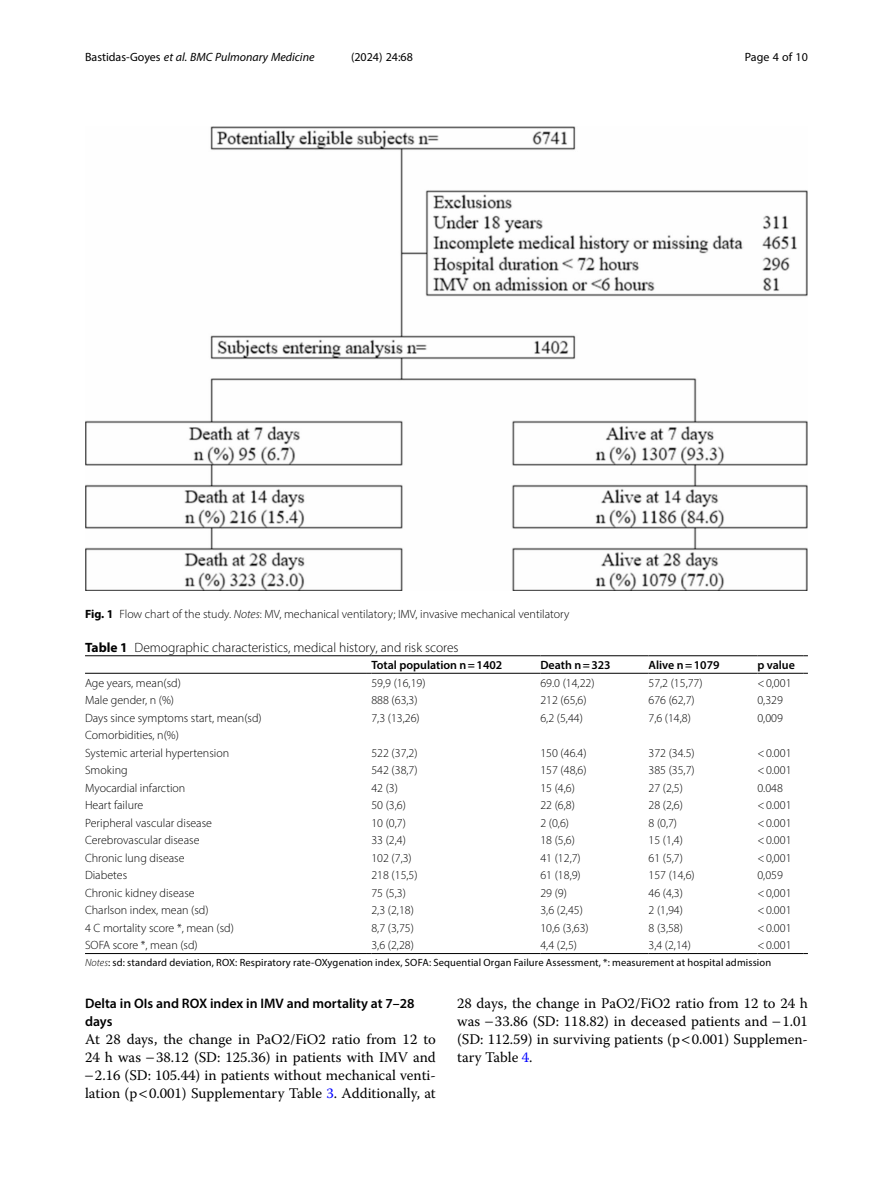
<style>
.page{position:relative;width:893px;height:1191px;background:#fff}
.page>*{position:absolute;margin:0;border:0;box-sizing:border-box;transform-origin:0 0}
.Body_Text{font:14.7px/18px "Warnock Pro";color:#000;text-align:justify}
.Head_2{font:600 13.8px/18px "Myriad Pro";color:#000}
.Table_Caption{font:300 13.5px "Myriad Pro";color:#000}
.Table_Body{font:300 12px "Myriad Pro";color:#000}
.Figure_Caption{font:300 12px "Myriad Pro";color:#000}
.Table_Head{font:600 12px "Myriad Pro";color:#000}
.t1{font:italic 12px "Myriad Pro";color:#000}
.t2{font:12px "Myriad Pro";color:#000}
.Table_Footnote{font:10.5px "Myriad Pro";letter-spacing:.01em;color:#000}
.s1{font-style:normal}
.s2{font-weight:700}
.s3{font-style:italic}
.s4{font-weight:300;font-style:italic}
.s5{color:#00f}
</style>
<div class="page">
<hr style="left:85px;top:673px;width:282px;height:1px;background:#000">
<hr style="left:371px;top:655px;width:169px;height:1px;background:#000">
<hr style="left:371px;top:673px;width:169px;height:1px;background:#000">
<hr style="left:540px;top:655px;width:108px;height:1px;background:#000">
<hr style="left:540px;top:673px;width:108px;height:1px;background:#000">
<hr style="left:648px;top:655px;width:109px;height:1px;background:#000">
<hr style="left:648px;top:673px;width:109px;height:1px;background:#000">
<hr style="left:757px;top:655px;width:46px;height:1px;background:#000">
<hr style="left:757px;top:673px;width:46px;height:1px;background:#000">
<hr style="left:371px;top:953px;width:169px;height:1px;background:#000">
<hr style="left:540px;top:953px;width:108px;height:1px;background:#000">
<hr style="left:648px;top:953px;width:109px;height:1px;background:#000">
<hr style="left:757px;top:953px;width:46px;height:1px;background:#000">
<hr style="left:85px;top:953px;width:282px;height:1px;background:#000">
<hr style="left:85px;top:655px;width:282px;height:1px;background:#000">
<img style="left:85px;top:126px;width:723px;height:464px">
<p class="t1" style="left:85px;top:50px;width:231px"><span class="s1">Bastidas-Goyes</span> et al. BMC Pulmonary Medicine</p>
<p class="t2" style="left:351px;top:50px;width:63px">(2024) 24:68</p>
<p class="t2" style="left:745px;top:50px;width:65px">Page 4 of 10</p>
<p class="Figure_Caption" style="left:85px;top:606px;width:486px"><span class="s2">Fig. 1</span> Flow chart of the study. <span class="s3">Notes</span>: MV, mechanical ventilatory; IMV, invasive mechanical ventilatory</p>
<p class="Table_Caption" style="left:85px;top:639px;width:375px"><span class="s2">Table 1</span> Demographic characteristics, medical history, and risk scores</p>
<p class="Table_Head" style="left:371px;top:657px;width:132px">Total population n=1402</p>
<p class="Table_Head" style="left:540px;top:657px;width:72px">Death n=323</p>
<p class="Table_Head" style="left:648px;top:657px;width:73px">Alive n=1079</p>
<p class="Table_Head" style="left:757px;top:657px;width:39px">p value</p>
<p class="Table_Body" style="left:85px;top:675px;width:97px">Age years, mean(sd)</p>
<p class="Table_Body" style="left:371px;top:675px;width:56px">59,9 (16,19)</p>
<p class="Table_Body" style="left:540px;top:675px;width:56px">69.0 (14,22)</p>
<p class="Table_Body" style="left:648px;top:675px;width:56px">57,2 (15,77)</p>
<p class="Table_Body" style="left:757px;top:675px;width:36px">&lt;0,001</p>
<p class="Table_Body" style="left:85px;top:693px;width:90px">Male gender, n (%)</p>
<p class="Table_Body" style="left:371px;top:693px;width:48px">888 (63,3)</p>
<p class="Table_Body" style="left:540px;top:693px;width:48px">212 (65,6)</p>
<p class="Table_Body" style="left:648px;top:693px;width:48px">676 (62,7)</p>
<p class="Table_Body" style="left:757px;top:693px;width:27px">0,329</p>
<p class="Table_Body" style="left:85px;top:710px;width:178px">Days since symptoms start, mean(sd)</p>
<p class="Table_Body" style="left:371px;top:710px;width:50px">7,3 (13,26)</p>
<p class="Table_Body" style="left:540px;top:710px;width:44px">6,2 (5,44)</p>
<p class="Table_Body" style="left:648px;top:710px;width:44px">7,6 (14,8)</p>
<p class="Table_Body" style="left:757px;top:710px;width:27px">0,009</p>
<p class="Table_Body" style="left:85px;top:728px;width:95px">Comorbidities, n(%)</p>
<p class="Table_Body" style="left:85px;top:745px;width:146px">Systemic arterial hypertension</p>
<p class="Table_Body" style="left:371px;top:745px;width:48px">522 (37,2)</p>
<p class="Table_Body" style="left:540px;top:745px;width:48px">150 (46.4)</p>
<p class="Table_Body" style="left:648px;top:745px;width:48px">372 (34.5)</p>
<p class="Table_Body" style="left:757px;top:745px;width:36px">&lt;0.001</p>
<p class="Table_Body" style="left:85px;top:763px;width:44px">Smoking</p>
<p class="Table_Body" style="left:371px;top:763px;width:48px">542 (38,7)</p>
<p class="Table_Body" style="left:540px;top:763px;width:48px">157 (48,6)</p>
<p class="Table_Body" style="left:648px;top:763px;width:48px">385 (35,7)</p>
<p class="Table_Body" style="left:757px;top:763px;width:36px">&lt;0.001</p>
<p class="Table_Body" style="left:85px;top:780px;width:102px">Myocardial infarction</p>
<p class="Table_Body" style="left:371px;top:780px;width:28px">42 (3)</p>
<p class="Table_Body" style="left:540px;top:780px;width:36px">15 (4,6)</p>
<p class="Table_Body" style="left:648px;top:780px;width:36px">27 (2,5)</p>
<p class="Table_Body" style="left:757px;top:780px;width:27px">0.048</p>
<p class="Table_Body" style="left:85px;top:798px;width:60px">Heart failure</p>
<p class="Table_Body" style="left:371px;top:798px;width:36px">50 (3,6)</p>
<p class="Table_Body" style="left:540px;top:798px;width:36px">22 (6,8)</p>
<p class="Table_Body" style="left:648px;top:798px;width:36px">28 (2,6)</p>
<p class="Table_Body" style="left:757px;top:798px;width:36px">&lt;0.001</p>
<p class="Table_Body" style="left:85px;top:815px;width:129px">Peripheral vascular disease</p>
<p class="Table_Body" style="left:371px;top:815px;width:36px">10 (0,7)</p>
<p class="Table_Body" style="left:540px;top:815px;width:30px">2 (0,6)</p>
<p class="Table_Body" style="left:648px;top:815px;width:30px">8 (0,7)</p>
<p class="Table_Body" style="left:757px;top:815px;width:36px">&lt;0.001</p>
<p class="Table_Body" style="left:85px;top:833px;width:116px">Cerebrovascular disease</p>
<p class="Table_Body" style="left:371px;top:833px;width:36px">33 (2,4)</p>
<p class="Table_Body" style="left:540px;top:833px;width:36px">18 (5,6)</p>
<p class="Table_Body" style="left:648px;top:833px;width:36px">15 (1,4)</p>
<p class="Table_Body" style="left:757px;top:833px;width:36px">&lt;0.001</p>
<p class="Table_Body" style="left:85px;top:850px;width:101px">Chronic lung disease</p>
<p class="Table_Body" style="left:371px;top:850px;width:42px">102 (7,3)</p>
<p class="Table_Body" style="left:540px;top:850px;width:42px">41 (12,7)</p>
<p class="Table_Body" style="left:648px;top:850px;width:36px">61 (5,7)</p>
<p class="Table_Body" style="left:757px;top:850px;width:36px">&lt;0,001</p>
<p class="Table_Body" style="left:85px;top:868px;width:44px">Diabetes</p>
<p class="Table_Body" style="left:371px;top:868px;width:48px">218 (15,5)</p>
<p class="Table_Body" style="left:540px;top:868px;width:42px">61 (18,9)</p>
<p class="Table_Body" style="left:648px;top:868px;width:48px">157 (14,6)</p>
<p class="Table_Body" style="left:757px;top:868px;width:27px">0,059</p>
<p class="Table_Body" style="left:85px;top:885px;width:111px">Chronic kidney disease</p>
<p class="Table_Body" style="left:371px;top:885px;width:36px">75 (5,3)</p>
<p class="Table_Body" style="left:540px;top:885px;width:28px">29 (9)</p>
<p class="Table_Body" style="left:648px;top:885px;width:36px">46 (4,3)</p>
<p class="Table_Body" style="left:757px;top:885px;width:36px">&lt;0,001</p>
<p class="Table_Body" style="left:85px;top:903px;width:125px">Charlson index, mean (sd)</p>
<p class="Table_Body" style="left:371px;top:903px;width:44px">2,3 (2,18)</p>
<p class="Table_Body" style="left:540px;top:903px;width:44px">3,6 (2,45)</p>
<p class="Table_Body" style="left:648px;top:903px;width:36px">2 (1,94)</p>
<p class="Table_Body" style="left:757px;top:903px;width:36px">&lt;0.001</p>
<p class="Table_Body" style="left:85px;top:920px;width:150px">4 C mortality score *, mean (sd)</p>
<p class="Table_Body" style="left:371px;top:920px;width:44px">8,7 (3,75)</p>
<p class="Table_Body" style="left:540px;top:920px;width:50px">10,6 (3,63)</p>
<p class="Table_Body" style="left:648px;top:920px;width:36px">8 (3,58)</p>
<p class="Table_Body" style="left:757px;top:920px;width:36px">&lt;0.001</p>
<p class="Table_Body" style="left:85px;top:938px;width:114px">SOFA score *, mean (sd)</p>
<p class="Table_Body" style="left:371px;top:938px;width:44px">3,6 (2,28)</p>
<p class="Table_Body" style="left:540px;top:938px;width:38px">4,4 (2,5)</p>
<p class="Table_Body" style="left:648px;top:938px;width:44px">3,4 (2,14)</p>
<p class="Table_Body" style="left:757px;top:938px;width:36px">&lt;0.001</p>
<p class="Table_Footnote" style="left:85px;top:955px;width:688px"><span class="s4">Notes</span>: sd: standard deviation, ROX: Respiratory rate-OXygenation index, SOFA: Sequential Organ Failure Assessment, *: measurement at hospital admission</p>
<p class="Head_2" style="left:85px;top:994px;width:331px">Delta in OIs and ROX index in IMV and mortality at 7–28 days</p>
<p class="Body_Text" style="left:85px;top:1030px;width:352px">At 28 days, the change in PaO2/FiO2 ratio from 12 to 24 h was −38.12 (SD: 125.36) in patients with IMV and −2.16 (SD: 105.44) in patients without mechanical venti&shy;lation (p 0.001) Supplementary Table <span class="s5">3</span>. Additionally, at</p>
<p class="Body_Text" style="left:457px;top:994px;width:352px">28 days, the change in PaO2/FiO2 ratio from 12 to 24 h was −33.86 (SD: 118.82) in deceased patients and −1.01 (SD: 112.59) in surviving patients (p 0.001) Supplemen&shy;tary Table <span class="s5">4</span>.</p>
</div>
